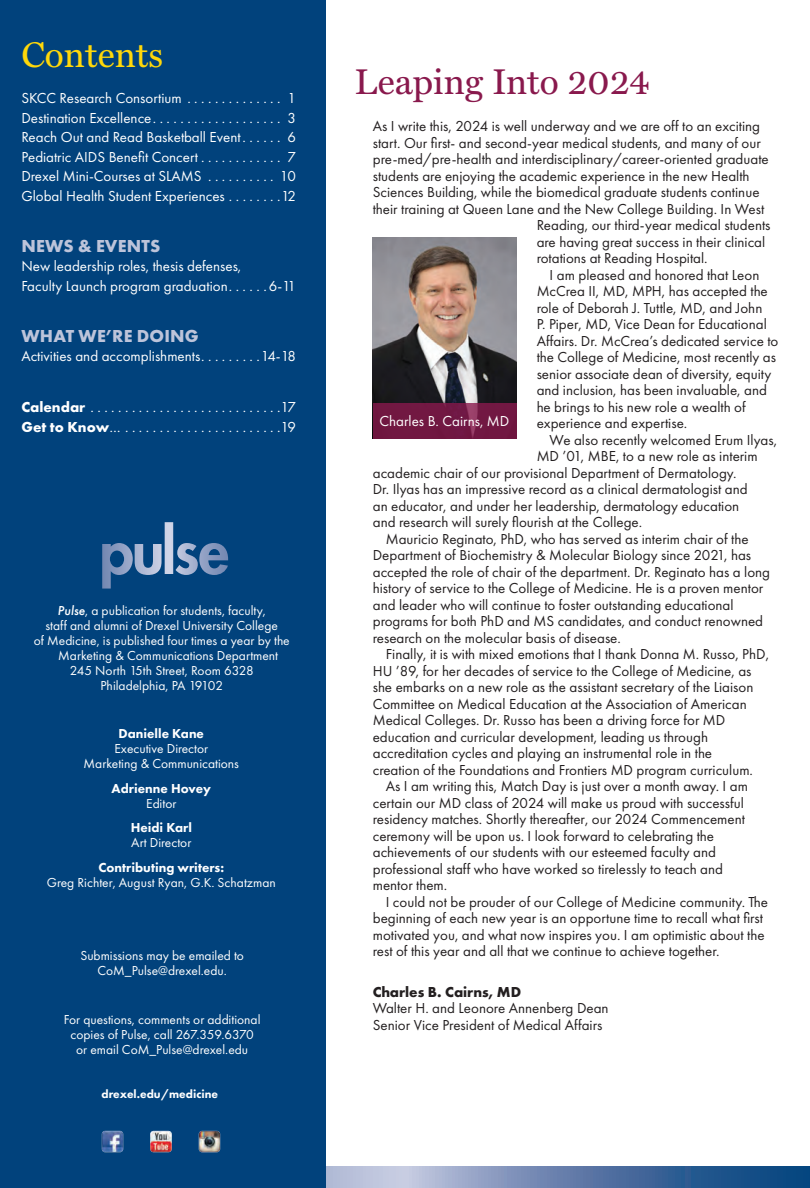
<style>
.page{position:relative;width:810px;height:1188px;background:#fff}
.page>*{position:absolute;margin:0;border:0;box-sizing:border-box;transform-origin:0 0}
.t1{font:36px "Miller Text";color:#89194d}
.t2{font:36px "Miller Text";color:#ffd80a}
.t3{font:700 18px "Futura PT";letter-spacing:.01em;color:#bdc4da}
.t4{font:15px/16.5px "Futura PT";color:#231f20}
.t5{font:15px/19.5px "Futura PT";color:#fff}
.t6{font:700 15px "Futura PT";color:#231f20}
.t7{font:13.5px/15px "Futura PT";color:#fff;text-align:center}
.t8{font:800 13.5px "Futura PT";color:#fff}
.t9{font:800 12px "Futura PT";color:#fff}
.s1{font-weight:700}
.s2{font-weight:500;font-style:italic}
</style>
<div class="page">
<svg style="left:326px;top:1167px;width:484px;height:21px;background:#6784ae"></svg>
<div style="left:0;top:0;width:326px;height:1188px;background:#01427c"></div>
<img style="left:373px;top:238px;width:143px;height:166px">
<div style="left:373px;top:404px;width:143px;height:35px;background:#711842"></div>
<svg style="left:102px;top:522px;width:126px;height:67px"></svg>
<img style="left:199px;top:1131px;width:21px;height:21px">
<img style="left:150px;top:1131px;width:22px;height:21px">
<img style="left:102px;top:1131px;width:21px;height:21px">
<h1 class="t2" style="left:21px;top:27px;width:143px">Contents</h1>
<p class="t5" style="left:21px;top:89px;width:276px;text-align:justify">SKCC Research Consortium . . . . . . . . . . . . . . 1<br>Destination Excellence . . . . . . . . . . . . . . . . . . . 3<br>Reach Out and Read Basketball Event . . . . . . 6<br>Pediatric AIDS Benefit Concert . . . . . . . . . . . . 7<br>Drexel Mini-Courses at SLAMS . . . . . . . . . . 10<br>Global Health Student Experiences . . . . . . . .12</p>
<p class="t3" style="left:21px;top:234px;width:140px">NEWS &amp; EVENTS</p>
<p class="t5" style="left:21px;top:257px;width:276px">New leadership roles, thesis defenses,<br>Faculty Launch program graduation . . . . . .6-11</p>
<p class="t3" style="left:21px;top:324px;width:179px">WHAT WE’RE DOING</p>
<p class="t5" style="left:21px;top:347px;width:276px">Activities and accomplishments . . . . . . . . .14-18</p>
<p class="t5" style="left:21px;top:398px;width:276px"><span class="s1">Calendar</span> ............................17<br><span class="s1">Get to Know</span>… .......................19</p>
<p class="t7" style="left:58px;top:603px;width:210px"><span class="s2">Pulse</span>, a publication for students, faculty,</p>
<p class="t7" style="left:46px;top:618px;width:234px">staff and alumni of Drexel University College</p>
<p class="t7" style="left:34px;top:633px;width:257px">of Medicine, is published four times a year by the</p>
<p class="t7" style="left:58px;top:648px;width:221px">Marketing &amp; Communications Department</p>
<p class="t7" style="left:70px;top:663px;width:185px">245 North 15th Street, Room 6328</p>
<p class="t7" style="left:101px;top:678px;width:124px">Philadelphia, PA 19102</p>
<p class="t8" style="left:119px;top:725px;width:87px">Danielle Kane</p>
<p class="t7" style="left:84px;top:741px;width:157px">Executive Director<br>Marketing &amp; Communications</p>
<p class="t8" style="left:112px;top:780px;width:101px">Adrienne Hovey</p>
<p class="t7" style="left:146px;top:796px;width:32px">Editor</p>
<p class="t8" style="left:131px;top:819px;width:63px">Heidi Karl</p>
<p class="t7" style="left:131px;top:835px;width:62px">Art Director</p>
<p class="t8" style="left:98px;top:859px;width:127px">Contributing writers:</p>
<p class="t7" style="left:47px;top:875px;width:230px">Greg Richter, August Ryan, G.K. Schatzman</p>
<p class="t7" style="left:80px;top:948px;width:165px">Submissions may be emailed to<br>CoM_Pulse@drexel.edu.</p>
<p class="t7" style="left:64px;top:1012px;width:198px">For questions, comments or additional copies of Pulse, call 267.359.6370 or email CoM_Pulse@drexel.edu</p>
<p class="t9" style="left:102px;top:1086px;width:118px">drexel.edu/medicine</p>
<h1 class="t1" style="left:354px;top:54px;width:297px">Leaping Into 2024</h1>
<p class="t4" style="left:373px;top:118px;width:389px">As I write this, 2024 is well underway and we are off to an exciting</p>
<p class="t4" style="left:373px;top:134px;width:390px">start. Our first- and second-year medical students, and many of our</p>
<p class="t4" style="left:373px;top:151px;width:398px">pre-med/pre-health and interdisciplinary/career-oriented graduate</p>
<p class="t4" style="left:373px;top:167px;width:378px">students are enjoying the academic experience in the new Health</p>
<p class="t4" style="left:373px;top:184px;width:388px">Sciences Building, while the biomedical graduate students continue</p>
<p class="t4" style="left:373px;top:200px;width:393px">their training at Queen Lane and the New College Building. In West</p>
<p class="t4" style="left:537px;top:217px;width:235px">Reading, our third-year medical students</p>
<p class="t4" style="left:537px;top:233px;width:230px">are having great success in their clinical</p>
<p class="t4" style="left:537px;top:250px;width:172px">rotations at Reading Hospital.</p>
<p class="t4" style="left:550px;top:266px;width:211px">I am pleased and honored that Leon</p>
<p class="t4" style="left:537px;top:283px;width:233px">McCrea II, MD, MPH, has accepted the</p>
<p class="t4" style="left:537px;top:299px;width:227px">role of Deborah J. Tuttle, MD, and John</p>
<p class="t4" style="left:537px;top:316px;width:232px">P. Piper, MD, Vice Dean for Educational</p>
<p class="t4" style="left:537px;top:332px;width:243px">Affairs. Dr. McCrea’s dedicated service to</p>
<p class="t4" style="left:537px;top:349px;width:241px">the College of Medicine, most recently as</p>
<p class="t4" style="left:537px;top:365px;width:236px">senior associate dean of diversity, equity</p>
<p class="t4" style="left:537px;top:382px;width:232px">and inclusion, has been invaluable, and</p>
<p class="t4" style="left:537px;top:398px;width:211px">he brings to his new role a wealth of</p>
<p class="t4" style="left:537px;top:415px;width:152px">experience and expertise.</p>
<p class="t4" style="left:550px;top:431px;width:229px">We also recently welcomed Erum Ilyas,</p>
<p class="t4" style="left:537px;top:448px;width:223px">MD ’01, MBE, to a new role as interim</p>
<p class="t4" style="left:373px;top:464px;width:365px">academic chair of our provisional Department of Dermatology.</p>
<p class="t4" style="left:373px;top:481px;width:376px">Dr. Ilyas has an impressive record as a clinical dermatologist and</p>
<p class="t4" style="left:373px;top:497px;width:368px">an educator, and under her leadership, dermatology education</p>
<p class="t4" style="left:373px;top:514px;width:271px">and research will surely flourish at the College.</p>
<p class="t4" style="left:386px;top:530px;width:364px">Mauricio Reginato, PhD, who has served as interim chair of the</p>
<p class="t4" style="left:373px;top:547px;width:380px">Department of Biochemistry &amp; Molecular Biology since 2021, has</p>
<p class="t4" style="left:373px;top:563px;width:399px">accepted the role of chair of the department. Dr. Reginato has a long</p>
<p class="t4" style="left:373px;top:580px;width:392px">history of service to the College of Medicine. He is a proven mentor</p>
<p class="t4" style="left:373px;top:596px;width:362px">and leader who will continue to foster outstanding educational</p>
<p class="t4" style="left:373px;top:613px;width:392px">programs for both PhD and MS candidates, and conduct renowned</p>
<p class="t4" style="left:373px;top:629px;width:250px">research on the molecular basis of disease.</p>
<p class="t4" style="left:386px;top:646px;width:385px">Finally, it is with mixed emotions that I thank Donna M. Russo, PhD,</p>
<p class="t4" style="left:373px;top:662px;width:380px">HU ’89, for her decades of service to the College of Medicine, as</p>
<p class="t4" style="left:373px;top:679px;width:382px">she embarks on a new role as the assistant secretary of the Liaison</p>
<p class="t4" style="left:373px;top:695px;width:375px">Committee on Medical Education at the Association of American</p>
<p class="t4" style="left:373px;top:712px;width:354px">Medical Colleges. Dr. Russo has been a driving force for MD</p>
<p class="t4" style="left:373px;top:728px;width:337px">education and curricular development, leading us through</p>
<p class="t4" style="left:373px;top:745px;width:341px">accreditation cycles and playing an instrumental role in the</p>
<p class="t4" style="left:373px;top:761px;width:382px">creation of the Foundations and Frontiers MD program curriculum.</p>
<p class="t4" style="left:386px;top:778px;width:364px">As I am writing this, Match Day is just over a month away. I am</p>
<p class="t4" style="left:373px;top:794px;width:373px">certain our MD class of 2024 will make us proud with successful</p>
<p class="t4" style="left:373px;top:811px;width:374px">residency matches. Shortly thereafter, our 2024 Commencement</p>
<p class="t4" style="left:373px;top:827px;width:343px">ceremony will be upon us. I look forward to celebrating the</p>
<p class="t4" style="left:373px;top:844px;width:345px">achievements of our students with our esteemed faculty and</p>
<p class="t4" style="left:373px;top:860px;width:352px">professional staff who have worked so tirelessly to teach and</p>
<p class="t4" style="left:373px;top:877px;width:76px">mentor them.</p>
<p class="t4" style="left:386px;top:893px;width:384px">I could not be prouder of our College of Medicine community. The</p>
<p class="t4" style="left:373px;top:910px;width:392px">beginning of each new year is an opportune time to recall what first</p>
<p class="t4" style="left:373px;top:926px;width:393px">motivated you, and what now inspires you. I am optimistic about the</p>
<p class="t4" style="left:373px;top:943px;width:348px">rest of this year and all that we continue to achieve together.</p>
<p class="t5" style="left:380px;top:411px;width:131px">Charles B. Cairns, MD</p>
<p class="t6" style="left:373px;top:982px;width:150px">Charles B. Cairns, MD</p>
<p class="t4" style="left:373px;top:1000px;width:237px">Walter H. and Leonore Annenberg Dean<br>Senior Vice President of Medical Affairs</p>
</div>
